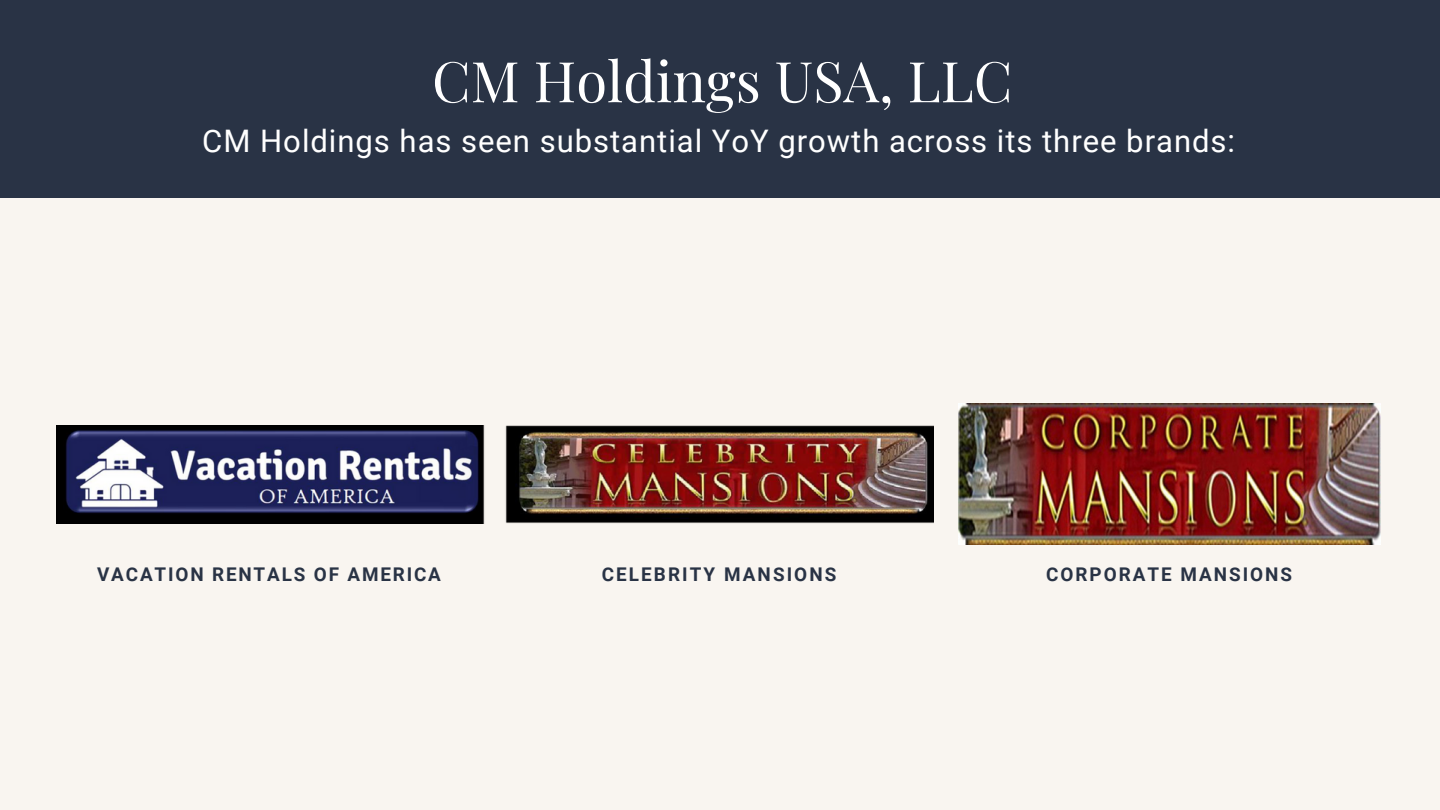
<style>
.page{position:relative;width:1440px;height:810px;background:#f9f5f0}
.page>*{position:absolute;margin:0;border:0;box-sizing:border-box;transform-origin:0 0}
.t1{font:56.25px "Playfair Display";color:#fff}
.t2{font:31.05px "Roboto";letter-spacing:.03em;color:#fff}
.t3{font:700 18.9px "Roboto";letter-spacing:.105em;color:#293345}
</style>
<div class="page">
<div style="left:0;top:0;width:1440px;height:198px;background:#293345"></div>
<img style="left:56px;top:425px;width:878px;height:98px">
<img style="left:959px;top:404px;width:422px;height:140px">
<p class="t1" style="left:432px;top:42px;width:582px">CM Holdings USA, LLC</p>
<p class="t2" style="left:202px;top:123px;width:1034px">CM Holdings has seen substantial YoY growth across its three brands:</p>
<p class="t3" style="left:97px;top:563px;width:345px">VACATION RENTALS OF AMERICA</p>
<p class="t3" style="left:602px;top:563px;width:236px">CELEBRITY MANSIONS</p>
<p class="t3" style="left:1046px;top:563px;width:248px">CORPORATE MANSIONS</p>
</div>
